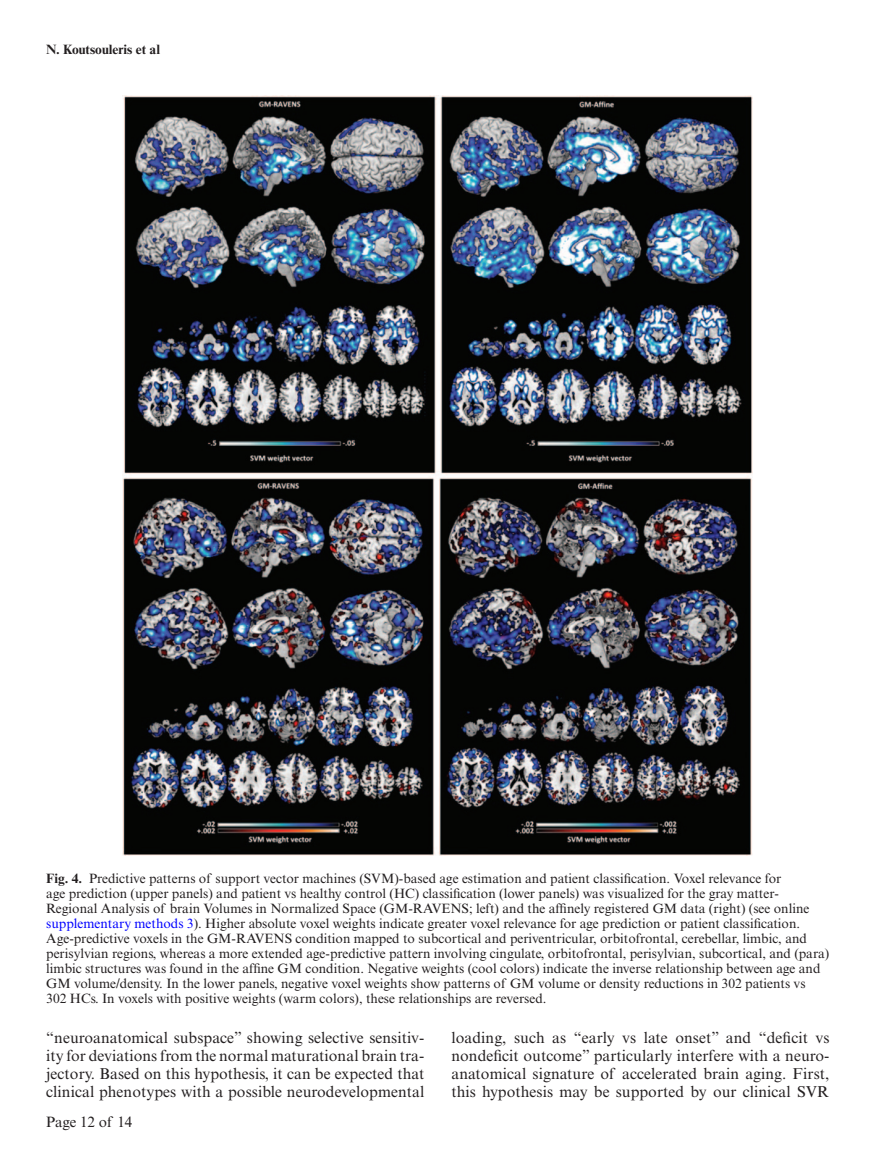
<style>
.page{position:relative;width:891px;height:1175px;background:#fff}
.page>*{position:absolute;margin:0;border:0;box-sizing:border-box;transform-origin:0 0}
.t1{font:15.75px/18px "Times New Roman MT Std";letter-spacing:.005em;color:#231f20;text-align:justify}
.t2{font:15px "Times New Roman MT Std";color:#231f20}
.t3{font:13.5px/15px "Times New Roman MT Std";color:#231f20}
.t4{font:700 13.5px "Times New Roman MT Std";color:#231f20}
.s1{font-weight:700}
.s2{color:#00f}
</style>
<div class="page">
<img style="left:123px;top:95px;width:630px;height:760px">
<p class="t4" style="left:46px;top:41px;width:115px">N. Koutsouleris et al</p>
<p class="t3" style="left:46px;top:870px;width:784px"><span class="s1">Fig. 4.</span> Predictive patterns of support vector machines (SVM)-based age estimation and patient classification. Voxel relevance for<br>age prediction (upper panels) and patient vs healthy control (HC) classification (lower panels) was visualized for the gray matter-Regional Analysis of brain Volumes in Normalized Space (GM-RAVENS; left) and the affinely registered GM data (right) (see online <span class="s2">supplementary methods 3</span>). Higher absolute voxel weights indicate greater voxel relevance for age prediction or patient classification.<br>Age-predictive voxels in the GM-RAVENS condition mapped to subcortical and periventricular, orbitofrontal, cerebellar, limbic, and perisylvian regions, whereas a more extended age-predictive pattern involving cingulate, orbitofrontal, perisylvian, subcortical, and (para) limbic structures was found in the affine GM condition. Negative weights (cool colors) indicate the inverse relationship between age and GM volume/density. In the lower panels, negative voxel weights show patterns of GM volume or density reductions in 302 patients vs<br>302 HCs. In voxels with positive weights (warm colors), these relationships are reversed.</p>
<p class="t1" style="left:46px;top:1028px;width:379px">“neuroanatomical subspace” showing selective sensitiv&shy;ity for deviations from the normal maturational brain tra&shy;jectory. Based on this hypothesis, it can be expected that clinical phenotypes with a possible neurodevelopmental</p>
<p class="t1" style="left:451px;top:1028px;width:380px">loading, such as “early vs late onset” and “deficit vs nondeficit outcome” particularly interfere with a neuro&shy;anatomical signature of accelerated brain aging. First, this hypothesis may be supported by our clinical SVR</p>
<p class="t2" style="left:46px;top:1113px;width:88px">Page 12 of 14</p>
</div>
